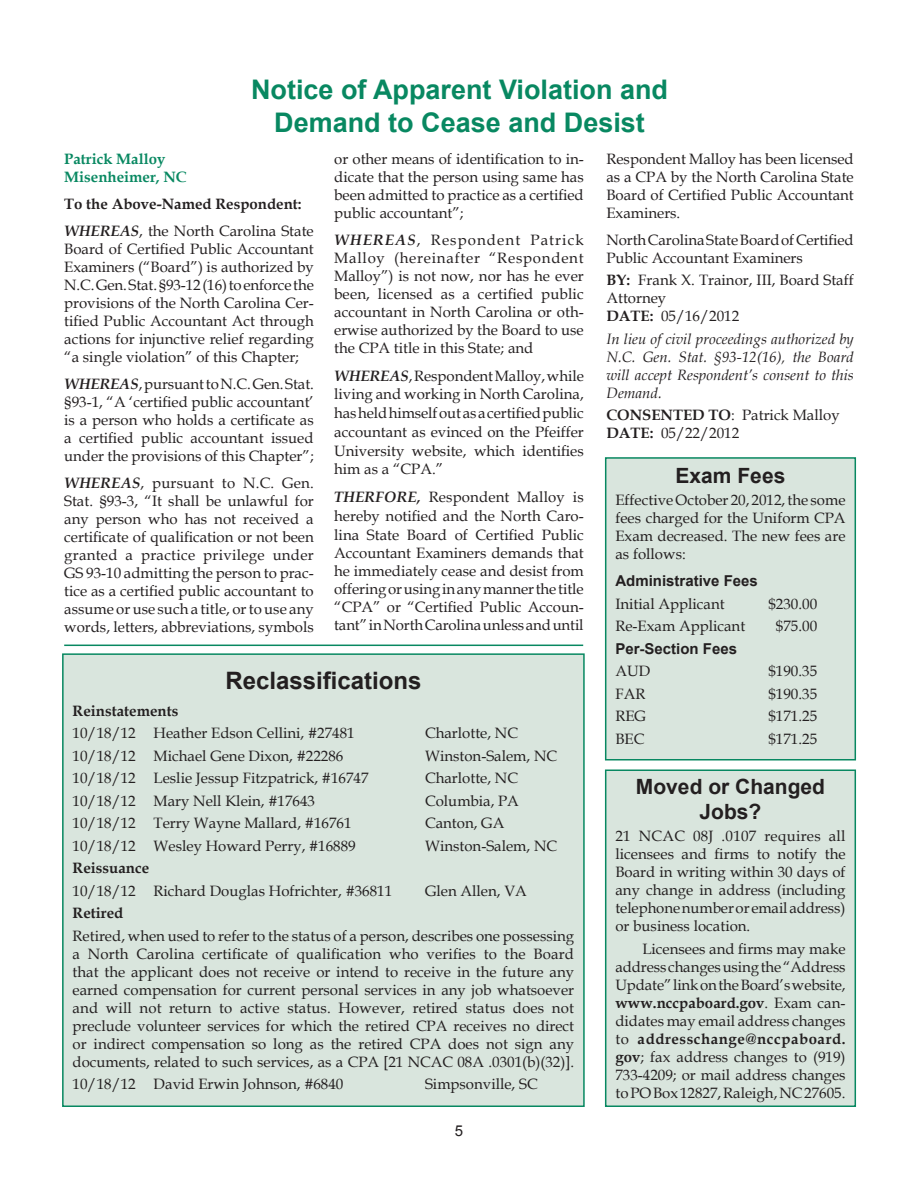
<style>
.page{position:relative;width:918px;height:1188px;background:#fff}
.page>*{position:absolute;margin:0;border:0;box-sizing:border-box;transform-origin:0 0}
.t1{font:700 27px/32.4px "Arial";color:#088861;text-align:center}
.t2{font:700 24px "Arial";color:#231f20}
.t3{font:700 21px/25.2px "Arial";color:#231f20;text-align:center}
.t4{font:15px/18px "Book Antiqua";color:#231f20;text-align:justify}
.t5{font:italic 15px/18px "Book Antiqua";color:#231f20;text-align:justify}
.t6{font:700 15px/27px "Book Antiqua";color:#231f20}
.t7{font:700 15px "Arial";color:#231f20}
.t8{font:700 15px/18px "Book Antiqua";color:#088861}
.t9{font:15px "Arial";color:#231f20}
.s1{font-style:italic}
.s2{font-weight:400}
.s3{font-weight:700;font-style:italic}
.s4{font-weight:700}
</style>
<div class="page">
<div style="left:606px;top:770px;width:249px;height:336px;background:#d9e5dd"></div>
<div style="left:605px;top:770px;width:251px;height:337px;border:2px solid #088861"></div>
<hr style="left:64px;top:645px;width:519px;height:1px;background:#088861">
<div style="left:63px;top:654px;width:521px;height:452px;background:#d9e5dd"></div>
<div style="left:62px;top:653px;width:523px;height:454px;border:2px solid #088861"></div>
<div style="left:606px;top:458px;width:249px;height:302px;background:#d9e5dd"></div>
<div style="left:605px;top:457px;width:251px;height:303px;border:2px solid #088861"></div>
<h1 class="t1" style="left:251px;top:74px;width:419px">Notice of Apparent Violation and<br>Demand to Cease and Desist</h1>
<p class="t8" style="left:64px;top:150px;width:124px">Patrick Malloy<br>Misenheimer, NC</p>
<p class="t6" style="left:64px;top:190px;width:251px">To the Above-Named Respondent:<br><span class="s1">WHEREAS</span><span class="s2">, the North Carolina State</span></p>
<p class="t4" style="left:64px;top:239px;width:251px">Board of Certified Public Accountant Examiners (“Board”) is authorized by N.C. Gen. Stat. §93-12 (16) to enforce the provisions of the North Carolina Cer&shy;tified Public Accountant Act through actions for injunctive relief regarding “a single violation” of this Chapter;</p>
<p class="t4" style="left:64px;top:374px;width:251px"><span class="s3">WHEREAS</span>, pursuant to N.C. Gen. Stat. §93-1, “A ‘certified public accountant’ is a person who holds a certificate as a certified public accountant issued under the provisions of this Chapter”;</p>
<p class="t4" style="left:64px;top:473px;width:251px"><span class="s3">WHEREAS</span>, pursuant to N.C. Gen.<br>Stat. §93-3, “It shall be unlawful for any person who has not received a certificate of qualification or not been granted a practice privilege under GS 93-10 admitting the person to prac&shy;tice as a certified public accountant to assume or use such a title, or to use any words, letters, abbreviations, symbols</p>
<p class="t4" style="left:334px;top:149px;width:251px">or other means of identification to in&shy;dicate that the person using same has been admitted to practice as a certified public accountant”;</p>
<p class="t4" style="left:334px;top:230px;width:251px"><span class="s3">WHEREAS</span>, Respondent Patrick Malloy (hereinafter “Respondent Malloy”) is not now, nor has he ever been, licensed as a certified public accountant in North Carolina or oth&shy;erwise authorized by the Board to use the CPA title in this State; and</p>
<p class="t4" style="left:334px;top:366px;width:251px;line-height:18.8px"><span class="s3">WHEREAS</span>, Respondent Malloy, while living and working in North Carolina, has held himself out as a certified public accountant as evinced on the Pfeiffer University website, which identifies him as a “CPA.”</p>
<p class="t4" style="left:334px;top:488px;width:251px"><span class="s3">THERFORE,</span> Respondent Malloy is hereby notified and the North Caro&shy;lina State Board of Certified Public Accountant Examiners demands that he immediately cease and desist from offering or using in any manner the title “CPA” or “Certified Public Accoun&shy;tant” in North Carolina unless and until</p>
<h2 class="t2" style="left:225px;top:664px;width:198px">Reclassifications</h2>
<p class="t6" style="left:73px;top:697px;width:107px">Reinstatements</p>
<p class="t4" style="left:73px;top:724px;width:284px">10/18/12 Heather Edson Cellini, #27481</p>
<p class="t4" style="left:425px;top:724px;width:94px">Charlotte, NC</p>
<p class="t4" style="left:73px;top:746px;width:272px">10/18/12 Michael Gene Dixon, #22286</p>
<p class="t4" style="left:425px;top:746px;width:134px">Winston-Salem, NC</p>
<p class="t4" style="left:73px;top:769px;width:297px">10/18/12 Leslie Jessup Fitzpatrick, #16747</p>
<p class="t4" style="left:425px;top:769px;width:94px">Charlotte, NC</p>
<p class="t4" style="left:73px;top:791px;width:244px">10/18/12 Mary Nell Klein, #17643</p>
<p class="t4" style="left:425px;top:791px;width:95px">Columbia, PA</p>
<p class="t4" style="left:73px;top:814px;width:280px">10/18/12 Terry Wayne Mallard, #16761</p>
<p class="t4" style="left:425px;top:814px;width:81px">Canton, GA</p>
<p class="t4" style="left:73px;top:836px;width:285px">10/18/12 Wesley Howard Perry, #16889</p>
<p class="t4" style="left:425px;top:836px;width:134px">Winston-Salem, NC</p>
<p class="t6" style="left:73px;top:855px;width:78px">Reissuance</p>
<p class="t4" style="left:73px;top:881px;width:321px">10/18/12 Richard Douglas Hofrichter, #36811</p>
<p class="t4" style="left:425px;top:881px;width:103px">Glen Allen, VA</p>
<p class="t6" style="left:73px;top:900px;width:52px">Retired</p>
<p class="t4" style="left:73px;top:926px;width:503px">Retired, when used to refer to the status of a person, describes one possessing a North Carolina certificate of qualification who verifies to the Board that the applicant does not receive or intend to receive in the future any earned compensation for current personal services in any job whatsoever and will not return to active status. However, retired status does not preclude volunteer services for which the retired CPA receives no direct or indirect compensation so long as the retired CPA does not sign any documents, related to such services, as a CPA [21 NCAC 08A .0301(b)(32)].</p>
<p class="t4" style="left:73px;top:1075px;width:272px">10/18/12 David Erwin Johnson, #6840</p>
<p class="t4" style="left:425px;top:1075px;width:114px">Simpsonville, SC</p>
<p class="t9" style="left:455px;top:1121px;width:10px">5</p>
<p class="t4" style="left:606px;top:149px;width:249px">Respondent Malloy has been licensed as a CPA by the North Carolina State Board of Certified Public Accountant Examiners.</p>
<p class="t4" style="left:606px;top:230px;width:249px">North Carolina State Board of Certified<br>Public Accountant Examiners</p>
<p class="t4" style="left:606px;top:271px;width:249px;text-align:left"><span class="s4">BY:</span> Frank X. Trainor, III, Board Staff<br>Attorney<br><span class="s4">DATE:</span> 05/16/2012</p>
<p class="t5" style="left:606px;top:329px;width:249px">In lieu ofcivil proceedings authorized by N.C. Gen. Stat. §93-12(16), the Board will accept Respondent’s consent to this Demand.</p>
<p class="t6" style="left:606px;top:402px;width:35px">Consented</p>
<p class="t4" style="left:606px;top:406px;width:235px;text-indent:102px"><span class="s4">to</span>: Patrick Malloy<br><span class="s4">DATE:</span> 05/22/2012</p>
<h3 class="t3" style="left:676px;top:464px;width:111px">Exam Fees</h3>
<p class="t4" style="left:615px;top:491px;width:232px">Effective October 20, 2012, the some fees charged for the Uniform CPA Exam decreased. The new fees are as follows:</p>
<p class="t7" style="left:615px;top:571px;width:144px">Administrative Fees</p>
<p class="t4" style="left:615px;top:595px;width:111px">Initial Applicant</p>
<p class="t4" style="left:768px;top:595px;width:50px">$230.00</p>
<p class="t4" style="left:615px;top:617px;width:131px">Re-Exam Applicant</p>
<p class="t4" style="left:776px;top:617px;width:43px">$75.00</p>
<p class="t7" style="left:615px;top:639px;width:123px">Per-Section Fees</p>
<p class="t4" style="left:615px;top:662px;width:36px">AUD</p>
<p class="t4" style="left:768px;top:662px;width:50px">$190.35</p>
<p class="t4" style="left:615px;top:685px;width:32px">FAR</p>
<p class="t4" style="left:768px;top:685px;width:50px">$190.35</p>
<p class="t4" style="left:615px;top:707px;width:32px">REG</p>
<p class="t4" style="left:768px;top:707px;width:50px">$171.25</p>
<p class="t4" style="left:615px;top:730px;width:30px">BEC</p>
<p class="t4" style="left:768px;top:730px;width:50px">$171.25</p>
<h3 class="t3" style="left:636px;top:774px;width:191px">Moved or Changed<br>Jobs?</h3>
<p class="t4" style="left:615px;top:827px;width:232px">21 NCAC 08J .0107 requires all licensees and firms to notify the Board in writing within 30 days of any change in address (including telephone number or email address) or business location.</p>
<p class="t4" style="left:615px;top:940px;width:232px;text-indent:27px">Licensees and firms may make address changes using the “Address Update” link on the Board’s website, <span class="s4">www.nccpaboard.gov</span>. Exam can&shy;didates may email address changes to <span class="s4">addresschange@nccpaboard. gov</span>; fax address changes to (919)<br>733-4209; or mail address changes to PO Box 12827, Raleigh, NC 27605.</p>
</div>
